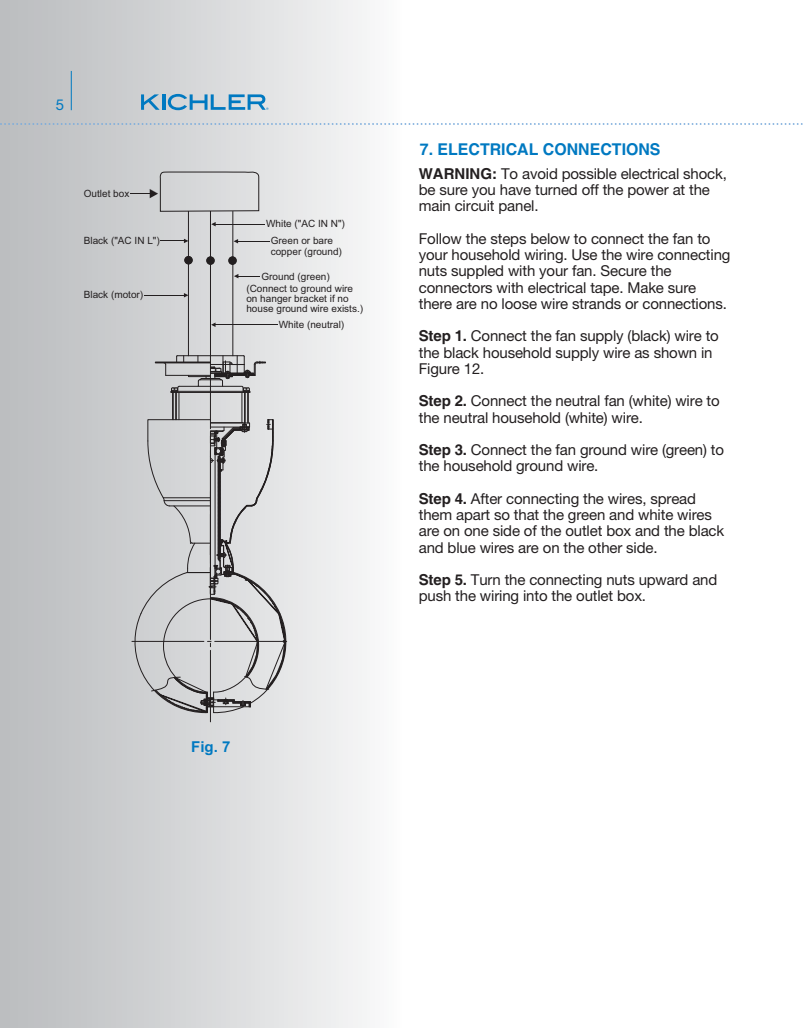
<style>
.page{position:relative;width:803px;height:1028px;background:#fff}
.page>*{position:absolute;margin:0;border:0;box-sizing:border-box;transform-origin:0 0}
.t1{font:700 16.25px "Helvetica";color:#0079c1}
.t2{font:15px/16.2px "Helvetica Neue LT Pro";letter-spacing:-.01em;color:#231f20}
.t3{font:700 15px "Arial";color:#0079c1}
.t4{font:15px "Helvetica Neue LT Pro";color:#0079c1}
.t5{font:10px/11.2px "Arial";color:#231f20}
.s1{font-family:"Helvetica";font-weight:700}
</style>
<div class="page">
<div style="left:1px;top:0;width:400px;height:1028px;background:linear-gradient(to right,#b8babd,#f9f9f9)"></div>
<svg style="left:1px;top:123px;width:801px;height:2px"></svg>
<hr style="left:71px;top:71px;width:1px;height:39px;background:#0079c1">
<hr style="left:188px;top:211px;width:1px;height:145px;background:#231f20">
<hr style="left:210px;top:211px;width:1px;height:145px;background:#231f20">
<hr style="left:232px;top:211px;width:1px;height:145px;background:#231f20">
<svg style="left:184px;top:256px;width:9px;height:9px"></svg>
<svg style="left:205px;top:256px;width:10px;height:9px"></svg>
<svg style="left:227px;top:256px;width:10px;height:9px"></svg>
<svg style="left:130px;top:171px;width:130px;height:41px;background:#cbcccd"></svg>
<svg style="left:161px;top:239px;width:27px;height:4px"></svg>
<hr style="left:144px;top:295px;width:40px;height:1px;background:#231f20">
<svg style="left:184px;top:293px;width:4px;height:4px"></svg>
<hr style="left:214px;top:324px;width:64px;height:1px;background:#231f20">
<svg style="left:211px;top:322px;width:4px;height:5px"></svg>
<hr style="left:238px;top:241px;width:31px;height:1px;background:#231f20">
<svg style="left:233px;top:239px;width:5px;height:4px"></svg>
<hr style="left:216px;top:224px;width:49px;height:1px;background:#231f20">
<svg style="left:211px;top:222px;width:5px;height:4px"></svg>
<svg style="left:234px;top:274px;width:26px;height:4px"></svg>
<svg style="left:125px;top:355px;width:169px;height:367px;background:#c7c8c9"></svg>
<svg style="left:141px;top:94px;width:19px;height:16px"></svg>
<hr style="left:162px;top:94px;width:3px;height:16px;background:#0079c1">
<svg style="left:168px;top:94px;width:100px;height:16px;background:#85b5d1"></svg>
<p class="t4" style="left:56px;top:99px;width:10px">5</p>
<p class="t5" style="left:84px;top:188px;width:47px">Outlet box</p>
<p class="t5" style="left:84px;top:236px;width:78px">Black ("AC IN L")</p>
<p class="t5" style="left:84px;top:290px;width:61px">Black (motor)</p>
<p class="t5" style="left:266px;top:219px;width:80px">White ("AC IN N")</p>
<p class="t5" style="left:271px;top:236px;width:73px">Green or bare copper (ground)</p>
<p class="t5" style="left:246px;top:271px;width:108px;line-height:12.2px;text-indent:15px">Ground (green) (Connect to ground wire</p>
<p class="t5" style="left:246px;top:294px;width:118px;line-height:10px">on hanger bracket if no house ground wire exists.)</p>
<p class="t5" style="left:279px;top:320px;width:67px">White (neutral)</p>
<p class="t3" style="left:191px;top:738px;width:41px">Fig. 7</p>
<p class="t1" style="left:420px;top:143px;width:242px">7. ELECTRICAL CONNECTIONS</p>
<p class="t2" style="left:419px;top:167px;width:310px"><span class="s1">WARNING:</span> To avoid possible electrical shock, be sure you have turned off the power at the main circuit panel.</p>
<p class="t2" style="left:419px;top:232px;width:313px">Follow the steps below to connect the fan to your household wiring. Use the wire connecting nuts suppled with your fan. Secure the connectors with electrical tape. Make sure there are no loose wire strands or connections.</p>
<p class="t2" style="left:419px;top:330px;width:301px"><span class="s1">Step 1.</span> Connect the fan supply (black) wire to the black household supply wire as shown in<br>Figure 12.</p>
<p class="t2" style="left:419px;top:395px;width:302px"><span class="s1">Step 2.</span> Connect the neutral fan (white) wire to the neutral household (white) wire.</p>
<p class="t2" style="left:419px;top:443px;width:307px"><span class="s1">Step 3.</span> Connect the fan ground wire (green) to the household ground wire.</p>
<p class="t2" style="left:419px;top:492px;width:307px"><span class="s1">Step 4.</span> After connecting the wires, spread them apart so that the green and white wires are on one side of the outlet box and the black and blue wires are on the other side.</p>
<p class="t2" style="left:419px;top:573px;width:300px"><span class="s1">Step 5.</span> Turn the connecting nuts upward and push the wiring into the outlet box.</p>
</div>
